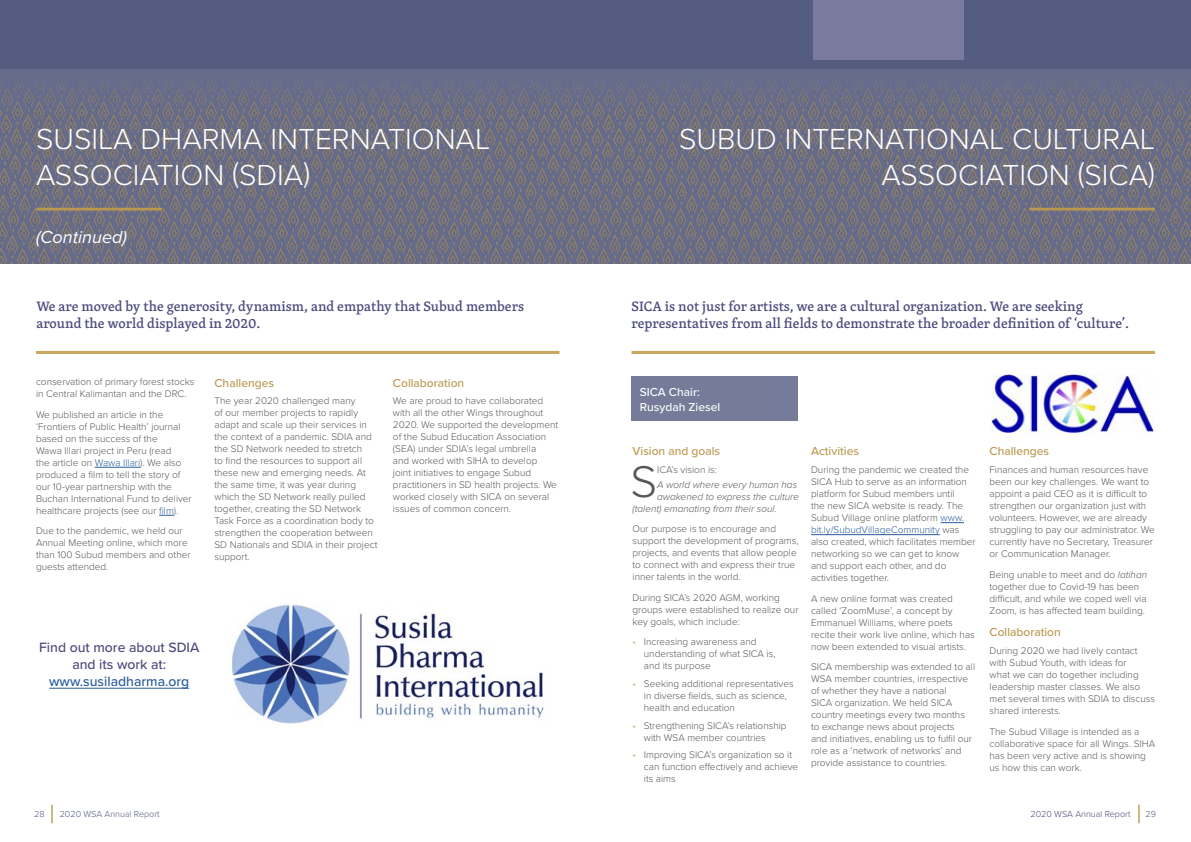
<style>
.page{position:relative;width:1191px;height:842px;background:#fff}
.page>*{position:absolute;margin:0;border:0;box-sizing:border-box;transform-origin:0 0}
.t1{font:300 100.6px "Proxima Nova";color:#fff}
.t2{font:300 46px "Proxima Nova";color:#575756}
.t3{font:300 40px/39px "Proxima Nova";color:#fff;text-align:right}
.t4{font:300 30px/36px "Proxima Nova";color:#fff}
.t5{font:italic 18px "Proxima Nova";color:#fff}
.t6{font:500 14px/16.8px "Skolar Latin";color:#4a4a7c}
.t7{font:500 14px/16.8px "Proxima Nova";color:#4a4a7c;text-align:center}
.t8{font:500 14px "Proxima Nova";color:#275b9b}
.t9{font:500 12px "Proxima Nova";color:#ba9850}
.t10{font:500 12px/14.4px "Proxima Nova";color:#fff}
.t11{font:300 10px/12px "Proxima Nova";color:#575756}
.t12{font:italic 300 10px "Proxima Nova";color:#575756}
.t13{font:300 9px "Proxima Nova";color:#545c80}
.t14{font:300 9px "Proxima Nova";color:#4a4a7c}
.s1{color:#275b9b}
.s2{color:#c8ad73}
.s3{font-style:italic}
</style>
<div class="page">
<div style="left:0;top:0;width:1191px;height:69px;background:#545c80"></div>
<svg style="left:51px;top:805px;width:2px;height:18px"></svg>
<svg style="left:1138px;top:805px;width:1px;height:18px"></svg>
<div style="left:813px;top:0;width:150px;height:60px;background:#7b7b9f"></div>
<img style="left:0;top:69px;width:1191px;height:195px">
<hr style="left:95px;top:467px;width:45px;height:1px;background:#275b9b">
<svg style="left:159px;top:515px;width:15px;height:1px"></svg>
<hr style="left:36px;top:208px;width:126px;height:2px;background:#ba9850">
<hr style="left:36px;top:351px;width:523px;height:3px;background:#c7a75c">
<hr style="left:49px;top:688px;width:140px;height:1px;background:#275b9b">
<img style="left:232px;top:604px;width:312px;height:120px">
<div style="left:631px;top:377px;width:167px;height:44px;background:#757b98"></div>
<hr style="left:1029px;top:208px;width:126px;height:2px;background:#ba9850">
<svg style="left:940px;top:522px;width:24px;height:1px"></svg>
<hr style="left:811px;top:534px;width:129px;height:1px;background:#275b9b">
<img style="left:991px;top:374px;width:162px;height:58px">
<hr style="left:631px;top:351px;width:524px;height:3px;background:#c7a75c">
<h1 class="t1" style="left:36px;top:83px;width:32px">1</h1>
<h3 class="t3" style="left:145px;top:117px;width:96px">MAIN</h3>
<h3 class="t4" style="left:36px;top:120px;width:456px">SUSILA DHARMA INTERNATIONAL<br>ASSOCIATION (SDIA)</h3>
<h3 class="t3" style="left:145px;top:156px;width:171px">HEADING</h3>
<h3 class="t5" style="left:36px;top:223px;width:92px">(Continued)</h3>
<h3 class="t6" style="left:36px;top:298px;width:489px">We are moved by the generosity, dynamism, and empathy that Subud members around the world displayed in 2020.</h3>
<p class="t11" style="left:36px;top:375px;width:160px">conservation of primary forest stocks in Central Kalimantan and the DRC.</p>
<p class="t11" style="left:36px;top:408px;width:157px">We published an article in the ‘Frontiers of Public Health’ journal based on the success of the<br>Wawa Illari project in Peru (read<br>the article on <span class="s1">Wawa Illari</span>). We also produced a film to tell the story of our 10-year partnership with the Buchan International Fund to deliver healthcare projects (see our <span class="s1">film</span>).</p>
<p class="t11" style="left:36px;top:524px;width:156px">Due to the pandemic, we held our<br>Annual Meeting online, which more than 100 Subud members and other guests attended.</p>
<p class="t9" style="left:214px;top:374px;width:61px">Challenges</p>
<p class="t11" style="left:214px;top:394px;width:164px">The year 2020 challenged many<br>of our member projects to rapidly adapt and scale up their services in the context of a pandemic. SDIA and the SD Network needed to stretch<br>to find the resources to support all these new and emerging needs. At the same time, it was year during which the SD Network really pulled together, creating the SD Network<br>Task Force as a coordination body to strengthen the cooperation between<br>SD Nationals and SDIA in their project support.</p>
<p class="t9" style="left:393px;top:374px;width:73px">Collaboration</p>
<p class="t11" style="left:393px;top:394px;width:167px">We are proud to have collaborated with all the other Wings throughout 2020. We supported the development of the Subud Education Association (SEA) under SDIA’s legal umbrella<br>and worked with SIHA to develop<br>joint initiatives to engage Subud practitioners in SD health projects. We worked closely with SICA on several issues of common concern.</p>
<h3 class="t7" style="left:39px;top:639px;width:162px">Find out more about SDIA and its work at:</h3>
<h3 class="t8" style="left:49px;top:671px;width:141px">www.susiladharma.org</h3>
<h1 class="t1" style="left:1124px;top:83px;width:32px">1</h1>
<h3 class="t3" style="left:872px;top:117px;width:171px">MAIN<br>HEADING</h3>
<h3 class="t4" style="left:679px;top:120px;width:477px;text-align:right">SUBUD INTERNATIONAL CULTURAL<br>ASSOCIATION (SICA)</h3>
<h3 class="t6" style="left:631px;top:298px;width:499px">SICA is not just for artists, we are a cultural organization. We are seeking representatives from all fields to demonstrate the broader definition of ‘culture’.</h3>
<p class="t10" style="left:639px;top:385px;width:82px">SICA Chair:<br>Rusydah Ziesel</p>
<p class="t9" style="left:632px;top:442px;width:89px">Vision and goals</p>
<h2 class="t2" style="left:630px;top:447px;width:28px">S</h2>
<p class="t11" style="left:657px;top:463px;width:61px">ICA’s vision is:</p>
<p class="t12" style="left:657px;top:477px;width:142px">A world where every human has</p>
<p class="t12" style="left:657px;top:489px;width:143px">awakened to express the culture</p>
<p class="t12" style="left:632px;top:501px;width:146px">(talent) emanating from their soul.</p>
<p class="t11" style="left:632px;top:522px;width:168px">Our purpose is to encourage and support the development of programs, projects, and events that allow people to connect with and express their true inner talents in the world.</p>
<p class="t11" style="left:632px;top:591px;width:167px">During SICA’s 2020 AGM, working groups were established to realize our key goals, which include:</p>
<p class="t11" style="left:644px;top:635px;width:133px;text-indent:-11px"><span class="s2">•</span> Increasing awareness and understanding of what SICA is, and its purpose</p>
<p class="t11" style="left:644px;top:677px;width:151px;text-indent:-11px"><span class="s2">•</span> Seeking additional representatives in diverse fields, such as science, health and education</p>
<p class="t11" style="left:644px;top:719px;width:144px;text-indent:-11px"><span class="s2">•</span> Strengthening SICA’s relationship with WSA member countries</p>
<p class="t11" style="left:644px;top:748px;width:156px;text-indent:-11px"><span class="s2">•</span> Improving SICA’s organization so it can function effectively and achieve its aims</p>
<p class="t9" style="left:811px;top:442px;width:49px">Activities</p>
<p class="t11" style="left:811px;top:463px;width:166px">During the pandemic we created the<br>SICA Hub to serve as an information platform for Subud members until<br>the new SICA website is ready. The<br>Subud Village online platform <span class="s1">www. bit.ly/SubudVillageCommunity</span> was also created, which facilitates member networking so we can get to know and support each other, and do activities together.</p>
<p class="t11" style="left:811px;top:592px;width:165px">A new online format was created called ‘ZoomMuse’, a concept by Emmanuel Williams, where poets recite their work live online, which has now been extended to visual artists.</p>
<p class="t11" style="left:811px;top:660px;width:166px">SICA membership was extended to all WSA member countries, irrespective of whether they have a national<br>SICA organization. We held SICA country meetings every two months to exchange news about projects<br>and initiatives, enabling us to fulfil our role as a ‘network of networks’ and provide assistance to countries.</p>
<p class="t9" style="left:989px;top:442px;width:61px">Challenges</p>
<p class="t11" style="left:989px;top:463px;width:167px">Finances and human resources have been our key challenges. We want to appoint a paid CEO as it is difficult to strengthen our organization just with volunteers. However, we are already struggling to pay our administrator. We currently have no Secretary, Treasurer or Communication Manager.</p>
<p class="t11" style="left:989px;top:568px;width:159px">Being unable to meet and do <span class="s3">latihan </span>together due to Covid-19 has been difficult, and while we coped well via Zoom, is has affected team building.</p>
<p class="t9" style="left:989px;top:623px;width:73px">Collaboration</p>
<p class="t11" style="left:989px;top:644px;width:167px">During 2020 we had lively contact with Subud Youth, with ideas for<br>what we can do together including leadership master classes. We also met several times with SDIA to discuss shared interests.</p>
<p class="t11" style="left:989px;top:725px;width:167px">The Subud Village is intended as a collaborative space for all Wings. SIHA has been very active and is showing us how this can work.</p>
<p class="t13" style="left:34px;top:807px;width:12px">28</p>
<p class="t13" style="left:60px;top:807px;width:101px">2020 WSA Annual Report</p>
<p class="t14" style="left:1030px;top:807px;width:101px">2020 WSA Annual Report</p>
<p class="t13" style="left:1145px;top:807px;width:12px">29</p>
</div>
